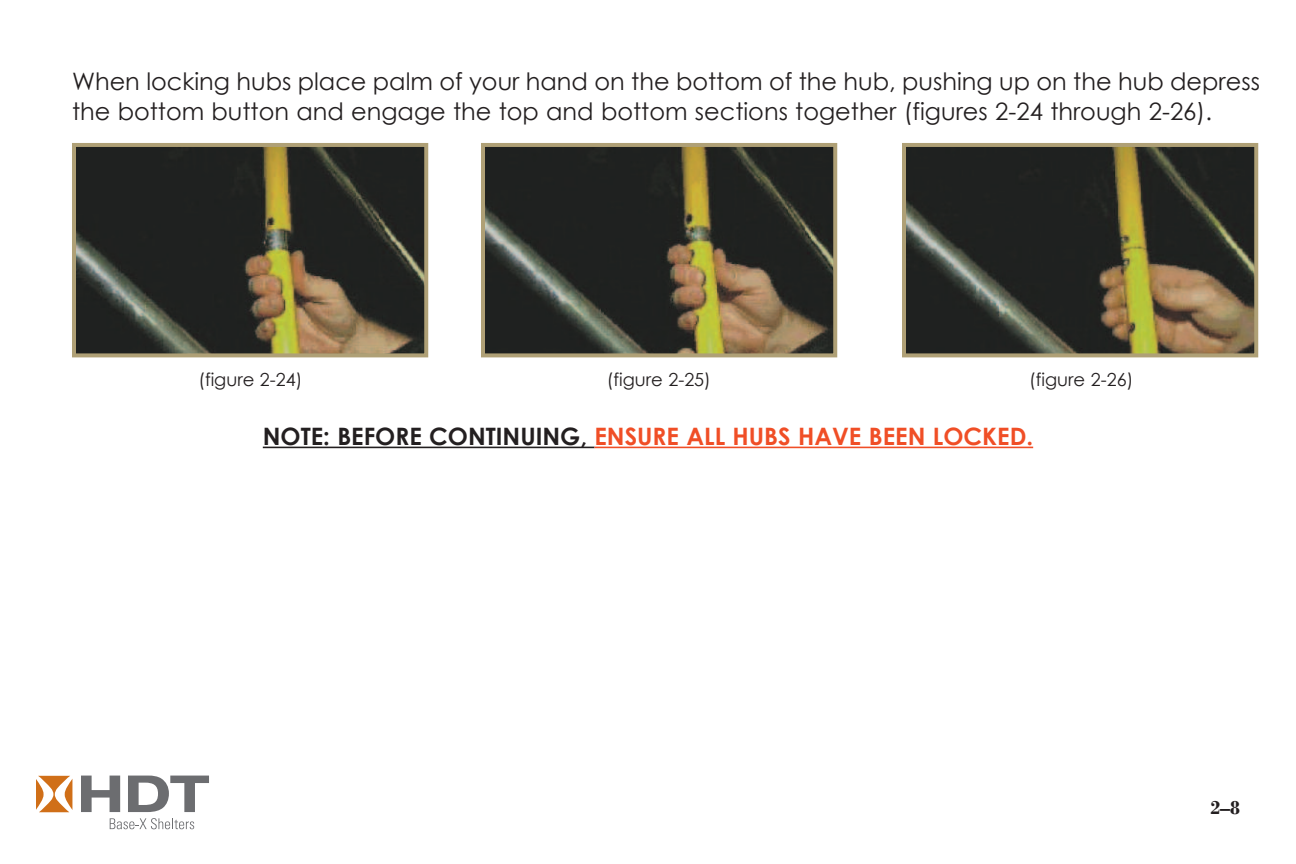
<style>
.page{position:relative;width:1296px;height:864px;background:#fff}
.page>*{position:absolute;margin:0;border:0;box-sizing:border-box;transform-origin:0 0}
.t1{font:24px/30px "Century Gothic";color:#231f20}
.t2{font:700 24px "Century Gothic";color:#f04e26}
.t3{font:700 20px "Bodoni";color:#231f20}
.t4{font:18px "Century Gothic";color:#231f20}
.s1{color:#231f20}
</style>
<div class="page">
<svg style="left:81px;top:776px;width:39px;height:36px"></svg>
<svg style="left:128px;top:776px;width:81px;height:36px"></svg>
<svg style="left:36px;top:776px;width:36px;height:36px"></svg>
<svg style="left:110px;top:818px;width:84px;height:11px"></svg>
<img style="left:77px;top:148px;width:346px;height:204px">
<div style="left:72px;top:143px;width:356px;height:214px;border:4px solid #afa076"></div>
<img style="left:486px;top:148px;width:346px;height:204px">
<div style="left:481px;top:143px;width:356px;height:214px;border:4px solid #afa076"></div>
<img style="left:907px;top:148px;width:346px;height:204px">
<div style="left:902px;top:143px;width:356px;height:214px;border:4px solid #afa076"></div>
<hr style="left:263px;top:447px;width:332px;height:1px;background:#231f20">
<hr style="left:595px;top:447px;width:438px;height:1px;background:#f04e26">
<p class="t1" style="left:72px;top:66px;width:1189px">When locking hubs place palm of your hand on the bottom of the hub, pushing up on the hub depress the bottom button and engage the top and bottom sections together (figures 2-24 through 2-26).</p>
<p class="t4" style="left:198px;top:368px;width:106px">(figure 2-24)</p>
<p class="t4" style="left:607px;top:368px;width:106px">(figure 2-25)</p>
<p class="t4" style="left:1029px;top:368px;width:106px">(figure 2-26)</p>
<p class="t2" style="left:263px;top:421px;width:772px"><span class="s1">NOTE: BEFORE CONTINUING,</span> ENSURE ALL HUBS HAVE BEEN LOCKED.</p>
<p class="t3" style="left:1210px;top:796px;width:31px">2–8</p>
</div>
